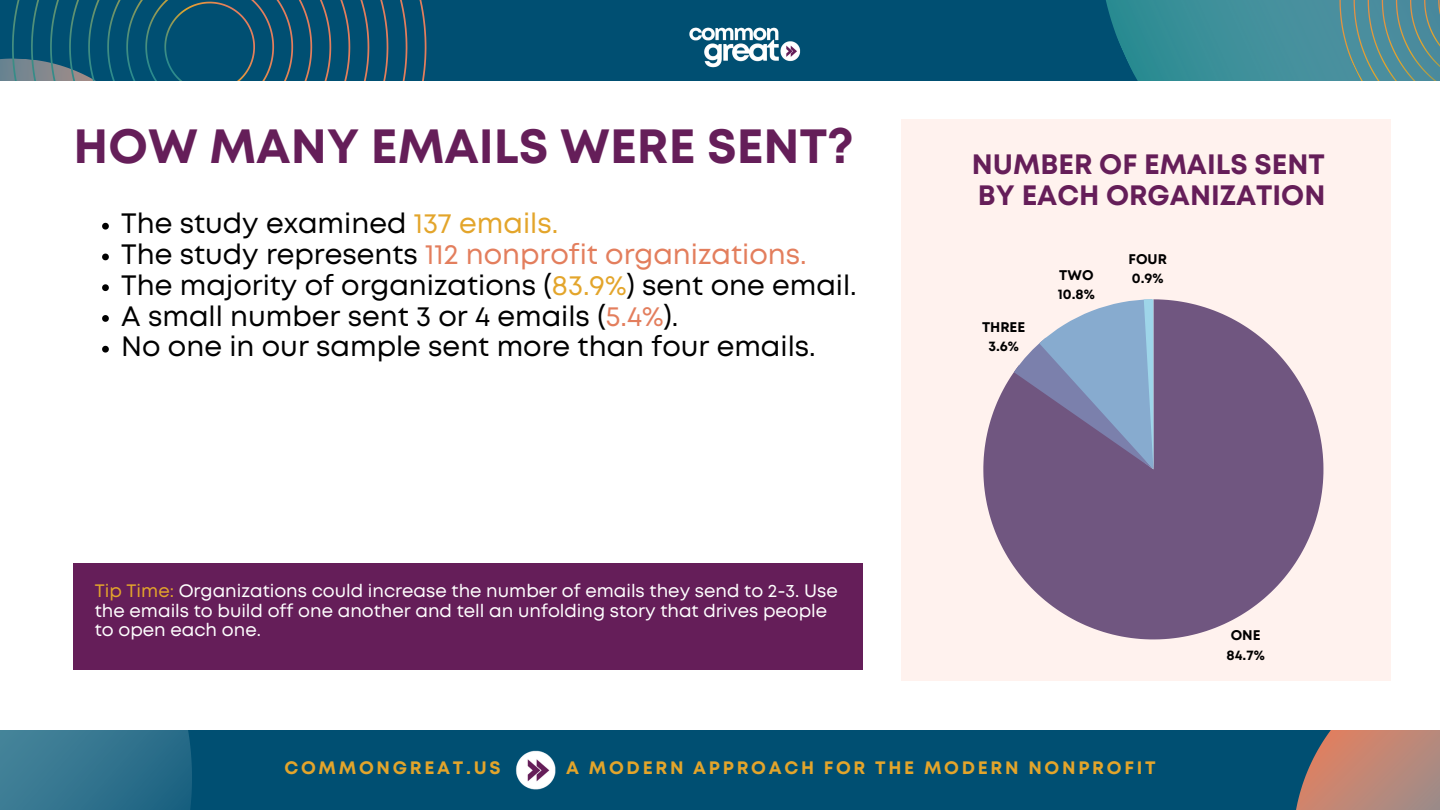
<style>
.page{position:relative;width:1440px;height:810px;background:#004f72}
.page>*{position:absolute;margin:0;border:0;box-sizing:border-box;transform-origin:0 0}
.t1{font:700 48px "Mont";color:#651e59}
.t2{font:28px/30.8px "Mont";color:#000}
.t3{font:700 28px/30.8px "Mont";color:#651e59}
.t4{font:18px/19.5px "Mont";color:#fff}
.t5{font:700 18px "Mont";letter-spacing:.15em;color:#e3a52b}
.t6{font:700 14px/19.3px "Mont";color:#000;text-align:center}
.s1{color:#e3a52b}
.s2{color:#e37e5d}
</style>
<div class="page">
<svg style="left:1106px;top:0;width:179px;height:81px;background:#348995"></svg>
<svg style="left:0;top:0;width:427px;height:81px"></svg>
<img style="left:689px;top:27px;width:112px;height:41px">
<img style="left:516px;top:750px;width:40px;height:40px">
<svg style="left:1285px;top:0;width:155px;height:81px;background:#518e97"></svg>
<svg style="left:1213px;top:729px;width:227px;height:81px"></svg>
<svg style="left:0;top:729px;width:312px;height:81px"></svg>
<div style="left:0;top:81px;width:1440px;height:648px;background:#fff"></div>
<div style="left:901px;top:119px;width:489px;height:562px;background:#fff2ee"></div>
<svg style="left:983px;top:299px;width:340px;height:340px;fill:#705680"></svg>
<svg style="left:1014px;top:299px;width:140px;height:170px;background:#8f96b8"></svg>
<svg style="left:102px;top:223px;width:7px;height:7px"></svg>
<svg style="left:102px;top:254px;width:7px;height:6px"></svg>
<svg style="left:102px;top:284px;width:7px;height:7px"></svg>
<svg style="left:102px;top:315px;width:7px;height:7px"></svg>
<svg style="left:102px;top:346px;width:7px;height:7px"></svg>
<div style="left:74px;top:563px;width:789px;height:107px;background:#651e59"></div>
<h1 class="t1" style="left:74px;top:128px;width:782px">HOW MANY EMAILS WERE SENT?</h1>
<p class="t2" style="left:121px;top:210px;width:737px">The study examined <span class="s1">137 emails.<br></span>The study represents <span class="s2">112 nonprofit organizations.<br></span>The majority of organizations (<span class="s1">83.9%</span>) sent one email.<br>A small number sent 3 or 4 emails (<span class="s2">5.4%</span>).<br>No one in our sample sent more than four emails.</p>
<p class="t4" style="left:95px;top:582px;width:744px"><span class="s1">Tip Time:</span> Organizations could increase the number of emails they send to 2-3. Use the emails to build off one another and tell an unfolding story that drives people to open each one.</p>
<p class="t3" style="left:972px;top:151px;width:355px">NUMBER OF EMAILS SENT<br>BY EACH ORGANIZATION</p>
<p class="t6" style="left:982px;top:318px;width:45px">THREE<br>3.6%</p>
<p class="t6" style="left:1058px;top:266px;width:39px;text-align:left">TWO<br>10.8%</p>
<p class="t6" style="left:1129px;top:251px;width:40px;text-align:left">FOUR<br>0.9%</p>
<p class="t6" style="left:1227px;top:627px;width:40px">ONE<br>84.7%</p>
<p class="t5" style="left:284px;top:761px;width:218px">COMMONGREAT.US</p>
<p class="t5" style="left:566px;top:761px;width:591px">A MODERN APPROACH FOR THE MODERN NONPROFIT</p>
</div>
